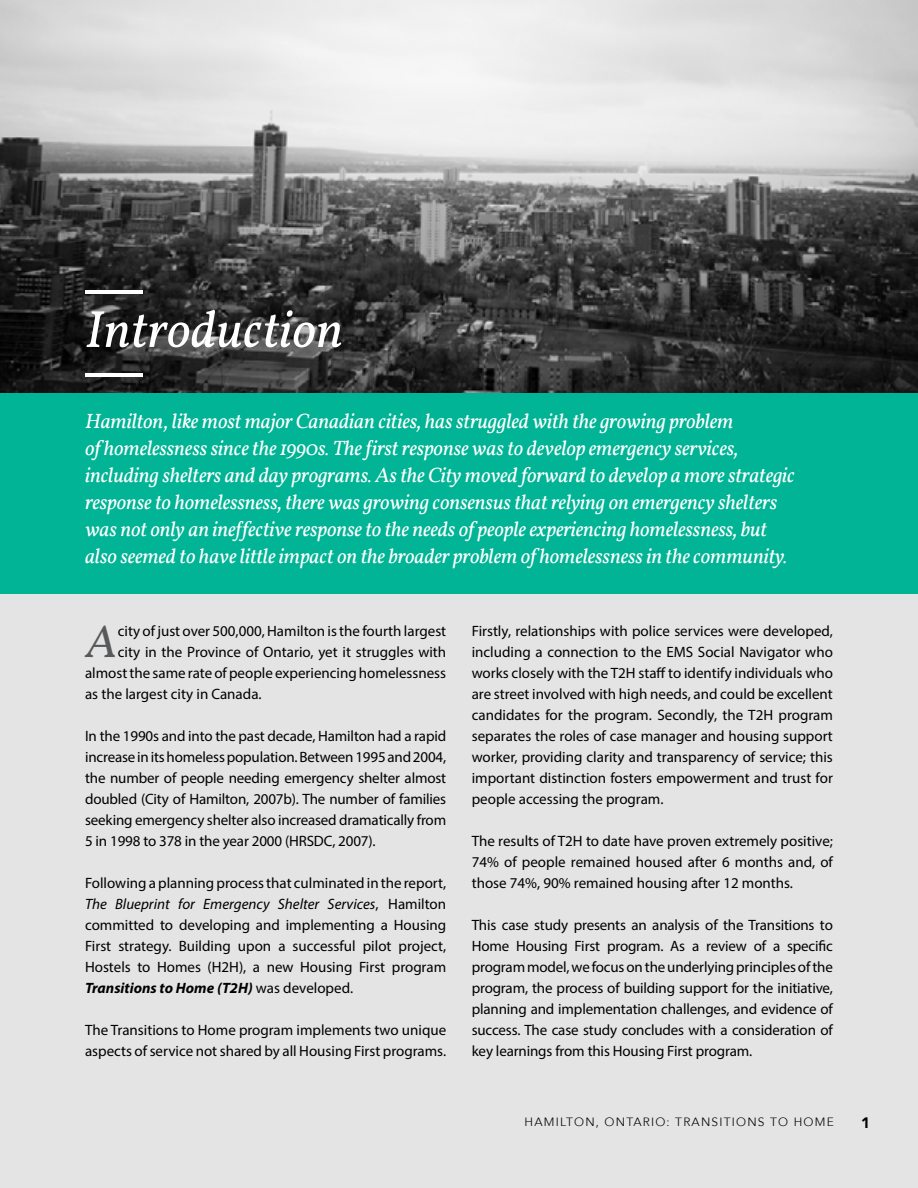
<style>
.page{position:relative;width:918px;height:1188px;background:#fff}
.page>*{position:absolute;margin:0;border:0;box-sizing:border-box;transform-origin:0 0}
.t1{font:italic 52.5px "Vollkorn";color:#fff}
.t2{font:italic 45.9px "Vollkorn";color:#58595b}
.t3{font:italic 21px/27px "Vollkorn";letter-spacing:-.01em;color:#fff}
.t4{font:15px/21px "Myriad Pro";color:#000;text-align:justify}
.t5{font:900 15px "Avenir LT Std";color:#000}
.t6{font:300 12px "Avenir 35";letter-spacing:.1em;color:#000}
.s1{font-style:italic}
.s2{font-weight:700;font-style:italic}
</style>
<div class="page">
<div style="left:0;top:594px;width:918px;height:594px;background:#e4e4e4"></div>
<div style="left:0;top:393px;width:918px;height:201px;background:#00b495"></div>
<img style="left:0;top:0;width:918px;height:393px">
<hr style="left:85px;top:290px;width:58px;height:4px;background:#fff">
<hr style="left:85px;top:373px;width:58px;height:4px;background:#fff">
<h1 class="t1" style="left:85px;top:297px;width:260px">Introduction</h1>
<h2 class="t3" style="left:85px;top:407px;width:712px">Hamilton, like most major Canadian cities, has struggled with the growing problem<br>of homelessness since the 1990s. The first response was to develop emergency services, including shelters and day programs. As the City moved forward to develop a more strategic response to homelessness, there was growing consensus that relying on emergency shelters was not only an ineffective response to the needs of people experiencing homelessness, but also seemed to have little impact on the broader problem of homelessness in the community.</h2>
<h2 class="t2" style="left:86px;top:614px;width:33px">A</h2>
<p class="t4" style="left:118px;top:621px;width:330px">city of just over 500,000, Hamilton is the fourth largest</p>
<p class="t4" style="left:118px;top:642px;width:330px">city in the Province of Ontario, yet it struggles with</p>
<p class="t4" style="left:85px;top:663px;width:363px">almost the same rate of people experiencing homelessness</p>
<p class="t4" style="left:85px;top:684px;width:178px">as the largest city in Canada.</p>
<p class="t4" style="left:85px;top:726px;width:363px">In the 1990s and into the past decade, Hamilton had a rapid increase in its homeless population. Between 1995 and 2004, the number of people needing emergency shelter almost doubled (City of Hamilton, 2007b). The number of families seeking emergency shelter also increased dramatically from 5 in 1998 to 378 in the year 2000 (HRSDC, 2007).</p>
<p class="t4" style="left:85px;top:873px;width:363px">Following a planning process that culminated in the report, <span class="s1">The Blueprint for Emergency Shelter Services</span>, Hamilton committed to developing and implementing a Housing First strategy. Building upon a successful pilot project, Hostels to Homes (H2H), a new Housing First program <span class="s2">Transitions to Home (T2H)</span> was developed.</p>
<p class="t4" style="left:85px;top:1020px;width:363px">The Transitions to Home program implements two unique aspects of service not shared by all Housing First programs.</p>
<p class="t4" style="left:472px;top:621px;width:363px">Firstly, relationships with police services were developed, including a connection to the EMS Social Navigator who works closely with the T2H staff to identify individuals who are street involved with high needs, and could be excellent candidates for the program. Secondly, the T2H program separates the roles of case manager and housing support worker, providing clarity and transparency of service; this important distinction fosters empowerment and trust for people accessing the program.</p>
<p class="t4" style="left:472px;top:831px;width:363px">The results of T2H to date have proven extremely positive; 74% of people remained housed after 6 months and, of those 74%, 90% remained housing after 12 months.</p>
<p class="t4" style="left:472px;top:915px;width:363px">This case study presents an analysis of the Transitions to Home Housing First program. As a review of a specific program model, we focus on the underlying principles of the program, the process of building support for the initiative, planning and implementation challenges, and evidence of success. The case study concludes with a consideration of key learnings from this Housing First program.</p>
<p class="t6" style="left:525px;top:1115px;width:311px">HAMILTON, ONTARIO: TRANSITIONS TO HOME</p>
<p class="t5" style="left:861px;top:1114px;width:10px">1</p>
</div>
